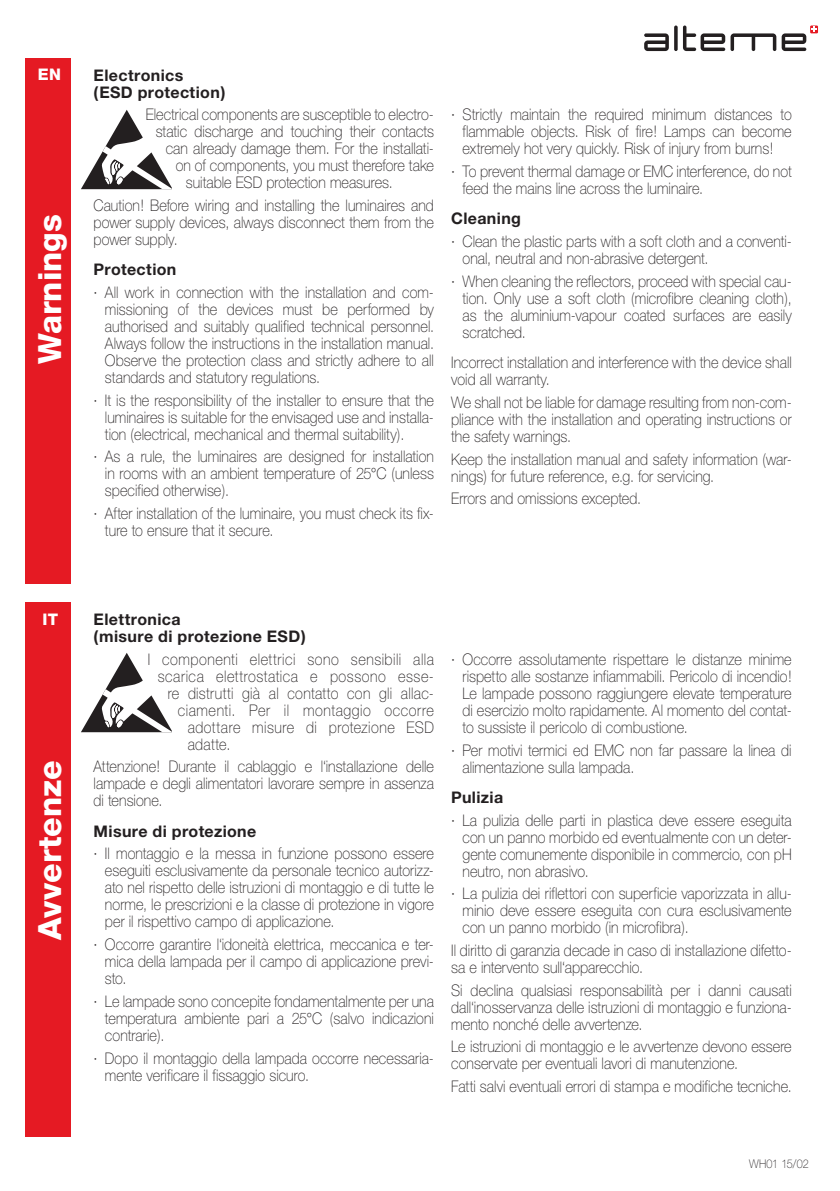
<style>
.page{position:relative;width:840px;height:1191px;background:#fff}
.page>*{position:absolute;margin:0;border:0;box-sizing:border-box;transform-origin:0 0}
.t1{font:800 32px "Helvetica Neue";color:#fff}
.t2{font:100 16px/17px "Helvetica Neue";letter-spacing:.005em;color:#231f20;text-align:justify;scale:.9 1}
.t3{font:700 16px/17px "Helvetica Neue";letter-spacing:.02em;color:#231f20}
.t4{font:100 16px "Helvetica Neue";letter-spacing:.035em;color:#231f20;scale:.9 1}
.t5{font:100 16px "Helvetica Neue";letter-spacing:.04em;color:#231f20;scale:.9 1}
.t6{font:800 16px "Helvetica Neue";color:#fff}
.t7{font:100 12px "Helvetica Neue";letter-spacing:-.005em;color:#231f20;scale:.9 1}
</style>
<div class="page">
<div style="left:26px;top:58px;width:45px;height:1079px;background:#e51a23"></div>
<svg style="left:644px;top:33px;width:24px;height:18px"></svg>
<svg style="left:673px;top:26px;width:4px;height:25px"></svg>
<svg style="left:683px;top:26px;width:41px;height:25px"></svg>
<svg style="left:730px;top:33px;width:75px;height:18px"></svg>
<div style="left:809px;top:26px;width:8px;height:7px;background:#e83c43"></div>
<svg style="left:811px;top:27px;width:5px;height:5px"></svg>
<div style="left:0;top:584px;width:219px;height:17px;background:#fff"></div>
<svg style="left:81px;top:110px;width:90px;height:79px"></svg>
<svg style="left:81px;top:653px;width:90px;height:79px"></svg>
<p class="t6" style="left:38px;top:65px;width:25px">EN</p>
<h1 class="t1" style="left:31px;top:364px;width:152px;rotate:-90deg">Warnings</h1>
<p class="t3" style="left:94px;top:66px;width:133px">Electronics (ESD protection)</p>
<p class="t2" style="left:146px;top:106px;width:321px">Electrical components are susceptible to electro-</p>
<p class="t2" style="left:156px;top:123px;width:310px">static discharge and touching their contacts</p>
<p class="t2" style="left:166px;top:140px;width:299px">can already damage them. For the installati-</p>
<p class="t2" style="left:176px;top:157px;width:288px">on of components, you must therefore take</p>
<p class="t2" style="left:186px;top:174px;width:231px">suitable ESD protection measures.</p>
<p class="t2" style="left:94px;top:197px;width:379px">Caution! Before wiring and installing the luminaires and power supply devices, always disconnect them from the power supply.</p>
<p class="t3" style="left:94px;top:261px;width:84px">Protection</p>
<p class="t2" style="left:105px;top:284px;width:367px;text-indent:-11px">· All work in connection with the installation and com&shy;missioning of the devices must be performed by authorised and suitably qualified technical personnel.<br>Always follow the instructions in the installation manual.<br>Observe the protection class and strictly adhere to all standards and statutory regulations.</p>
<p class="t2" style="left:105px;top:391px;width:367px;text-indent:-11px">· It is the responsibility of the installer to ensure that the luminaires is suitable for the envisaged use and installa&shy;tion (electrical, mechanical and thermal suitability).</p>
<p class="t2" style="left:105px;top:448px;width:367px;text-indent:-11px">· As a rule, the luminaires are designed for installation in rooms with an ambient temperature of 25°C (unless specified otherwise).</p>
<p class="t2" style="left:105px;top:505px;width:367px;text-indent:-11px">· After installation of the luminaire, you must check its fix&shy;ture to ensure that it secure.</p>
<p class="t2" style="left:462px;top:106px;width:367px;text-indent:-11px">· Strictly maintain the required minimum distances to flammable objects. Risk of fire! Lamps can become extremely hot very quickly. Risk of injury from burns!</p>
<p class="t2" style="left:462px;top:163px;width:367px;text-indent:-11px">· To prevent thermal damage or EMC interference, do not feed the mains line across the luminaire.</p>
<p class="t3" style="left:451px;top:210px;width:71px">Cleaning</p>
<p class="t2" style="left:462px;top:233px;width:367px;text-indent:-11px">· Clean the plastic parts with a soft cloth and a conventi&shy;onal, neutral and non-abrasive detergent.</p>
<p class="t2" style="left:462px;top:272px;width:367px;text-indent:-11px">· When cleaning the reflectors, proceed with special cau&shy;tion. Only use a soft cloth (microfibre cleaning cloth), as the aluminium-vapour coated surfaces are easily scratched.</p>
<p class="t2" style="left:451px;top:354px;width:380px">Incorrect installation and interference with the device shall void all warranty.</p>
<p class="t2" style="left:451px;top:393px;width:379px">We shall not be liable for damage resulting from non-com&shy;pliance with the installation and operating instructions or the safety warnings.</p>
<p class="t2" style="left:451px;top:450px;width:379px">Keep the installation manual and safety information (war&shy;nings) for future reference, e.g. for servicing.</p>
<p class="t2" style="left:451px;top:490px;width:212px">Errors and omissions excepted.</p>
<p class="t6" style="left:43px;top:610px;width:17px">IT</p>
<h1 class="t1" style="left:31px;top:940px;width:181px;rotate:-90deg">Avvertenze</h1>
<p class="t3" style="left:94px;top:610px;width:214px">Elettronica<br>(misure di protezione ESD)</p>
<p class="t4" style="left:148px;top:650px;width:319px">I componenti elettrici sono sensibili alla</p>
<p class="t4" style="left:158px;top:667px;width:308px">scarica elettrostatica e possono esse-</p>
<p class="t2" style="left:168px;top:684px;width:297px">re distrutti già al contatto con gli allac-</p>
<p class="t5" style="left:178px;top:701px;width:286px">ciamenti. Per il montaggio occorre</p>
<p class="t4" style="left:188px;top:718px;width:275px">adottare misure di protezione ESD</p>
<p class="t2" style="left:188px;top:735px;width:49px">adatte.</p>
<p class="t2" style="left:94px;top:758px;width:379px">Attenzione! Durante il cablaggio e l‘installazione delle lampade e degli alimentatori lavorare sempre in assenza di tensione.</p>
<p class="t3" style="left:94px;top:822px;width:164px">Misure di protezione</p>
<p class="t2" style="left:105px;top:845px;width:367px;text-indent:-11px">· Il montaggio e la messa in funzione possono essere eseguiti esclusivamente da personale tecnico autorizz&shy;ato nel rispetto delle istruzioni di montaggio e di tutte le norme, le prescrizioni e la classe di protezione in vigore per il rispettivo campo di applicazione.</p>
<p class="t2" style="left:105px;top:936px;width:367px;text-indent:-11px">· Occorre garantire l‘idoneità elettrica, meccanica e ter&shy;mica della lampada per il campo di applicazione previ&shy;sto.</p>
<p class="t2" style="left:105px;top:992px;width:367px;text-indent:-11px">· Le lampade sono concepite fondamentalmente per una temperatura ambiente pari a 25°C (salvo indicazioni contrarie).</p>
<p class="t2" style="left:105px;top:1049px;width:367px;text-indent:-11px">· Dopo il montaggio della lampada occorre necessaria&shy;mente verificare il fissaggio sicuro.</p>
<p class="t2" style="left:462px;top:650px;width:367px;text-indent:-11px">· Occorre assolutamente rispettare le distanze minime rispetto alle sostanze infiammabili. Pericolo di incendio!<br>Le lampade possono raggiungere elevate temperature di esercizio molto rapidamente. Al momento del contat&shy;to sussiste il pericolo di combustione.</p>
<p class="t2" style="left:462px;top:741px;width:367px;text-indent:-11px">· Per motivi termici ed EMC non far passare la linea di alimentazione sulla lampada.</p>
<p class="t3" style="left:451px;top:788px;width:53px">Pulizia</p>
<p class="t2" style="left:462px;top:811px;width:367px;text-indent:-11px">· La pulizia delle parti in plastica deve essere eseguita con un panno morbido ed eventualmente con un deter&shy;gente comunemente disponibile in commercio, con pH neutro, non abrasivo.</p>
<p class="t2" style="left:462px;top:885px;width:367px;text-indent:-11px">· La pulizia dei riflettori con superficie vaporizzata in allu&shy;minio deve essere eseguita con cura esclusivamente con un panno morbido (in microfibra).</p>
<p class="t2" style="left:451px;top:941px;width:379px">Il diritto di garanzia decade in caso di installazione difetto&shy;sa e intervento sull‘apparecchio.</p>
<p class="t2" style="left:451px;top:981px;width:379px">Si declina qualsiasi responsabilità per i danni causati dall‘inosservanza delle istruzioni di montaggio e funziona&shy;mento nonché delle avvertenze.</p>
<p class="t2" style="left:451px;top:1038px;width:379px">Le istruzioni di montaggio e le avvertenze devono essere conservate per eventuali lavori di manutenzione.</p>
<p class="t2" style="left:451px;top:1077px;width:379px">Fatti salvi eventuali errori di stampa e modifiche tecniche.</p>
<p class="t7" style="left:748px;top:1156px;width:67px">WH01 15/02</p>
</div>
